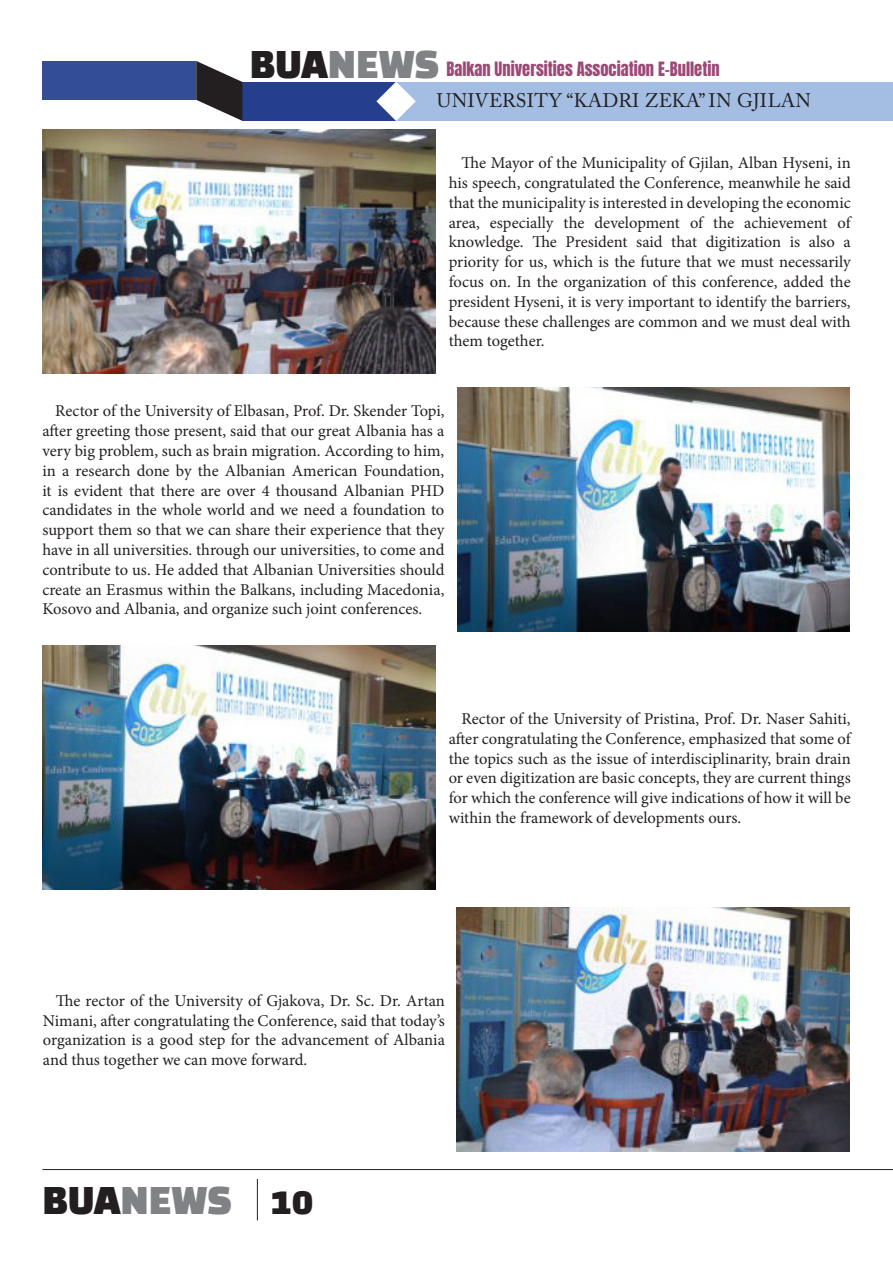
<style>
.page{position:relative;width:893px;height:1263px;background:#fff}
.page>*{position:absolute;margin:0;border:0;box-sizing:border-box;transform-origin:0 0}
.t1{font:36px "Black Han Sans";color:#231f20}
.İçerik_Metin{font:19.5px "Adobe Caslon Pro";letter-spacing:.015em;color:#231f20}
.İçerik_Metin-2{font:16.5px/19.8px "Minion Pro";letter-spacing:-.005em;color:#231f20;text-align:justify}
.t2{font:16.5px "Anton";color:#9b4977}
.s1{font-family:"Black Han Sans";font-size:36px;color:#231f20}
.s2{font-family:"Black Han Sans";font-size:36px;color:#808285}
.s3{color:#808285}
</style>
<div class="page">
<div style="left:43px;top:61px;width:153px;height:39px;background:#344e96"></div>
<div style="left:242px;top:82px;width:154px;height:39px;background:#253f8e"></div>
<div style="left:396px;top:82px;width:497px;height:39px;background:#a4bee3"></div>
<svg style="left:196px;top:61px;width:46px;height:60px"></svg>
<svg style="left:376px;top:82px;width:40px;height:39px"></svg>
<hr style="left:257px;top:1179px;width:1px;height:41px;background:#231f20">
<hr style="left:43px;top:1169px;width:850px;height:1px;background:#231f20">
<img style="left:43px;top:129px;width:392px;height:244px">
<img style="left:457px;top:387px;width:392px;height:244px">
<img style="left:43px;top:645px;width:392px;height:245px">
<img style="left:457px;top:907px;width:392px;height:244px">
<p class="t2" style="left:250px;top:61px;width:471px"><span class="s1">BUA</span><span class="s2">NEWS</span> Balkan Universities Association E-Bulletin</p>
<p class="İçerik_Metin" style="left:437px;top:89px;width:376px">UNIVERSITY “KADRI ZEKA” IN GJILAN</p>
<p class="İçerik_Metin-2" style="left:449px;top:153px;width:404px;text-indent:13px">The Mayor of the Municipality of Gjilan, Alban Hyseni, in his speech, congratulated the Conference, meanwhile he said that the municipality is interested in developing the economic area, especially the development of the achievement of knowledge. The President said that digitization is also a priority for us, which is the future that we must necessarily focus on. In the organization of this conference, added the president Hyseni, it is very important to identify the barriers, because these challenges are common and we must deal with them together.</p>
<p class="İçerik_Metin-2" style="left:42px;top:401px;width:404px;text-indent:13px">Rector of the University of Elbasan, Prof. Dr. Skender Topi, after greeting those present, said that our great Albania has a very big problem, such as brain migration. According to him, in a research done by the Albanian American Foundation, it is evident that there are over 4 thousand Albanian PHD candidates in the whole world and we need a foundation to support them so that we can share their experience that they have in all universities. through our universities, to come and contribute to us. He added that Albanian Universities should create an Erasmus within the Balkans, including Macedonia, Kosovo and Albania, and organize such joint conferences.</p>
<p class="İçerik_Metin-2" style="left:449px;top:709px;width:404px;text-indent:13px">Rector of the University of Pristina, Prof. Dr. Naser Sahiti, after congratulating the Conference, emphasized that some of the topics such as the issue of interdisciplinarity, brain drain or even digitization are basic concepts, they are current things for which the conference will give indications of how it will be within the framework of developments ours.</p>
<p class="İçerik_Metin-2" style="left:43px;top:991px;width:404px;text-indent:13px">The rector of the University of Gjakova, Dr. Sc. Dr. Artan Nimani, after congratulating the Conference, said that today’s organization is a good step for the advancement of Albania and thus together we can move forward.</p>
<h1 class="t1" style="left:43px;top:1184px;width:272px">BUA<span class="s3">NEWS</span> 10</h1>
</div>
